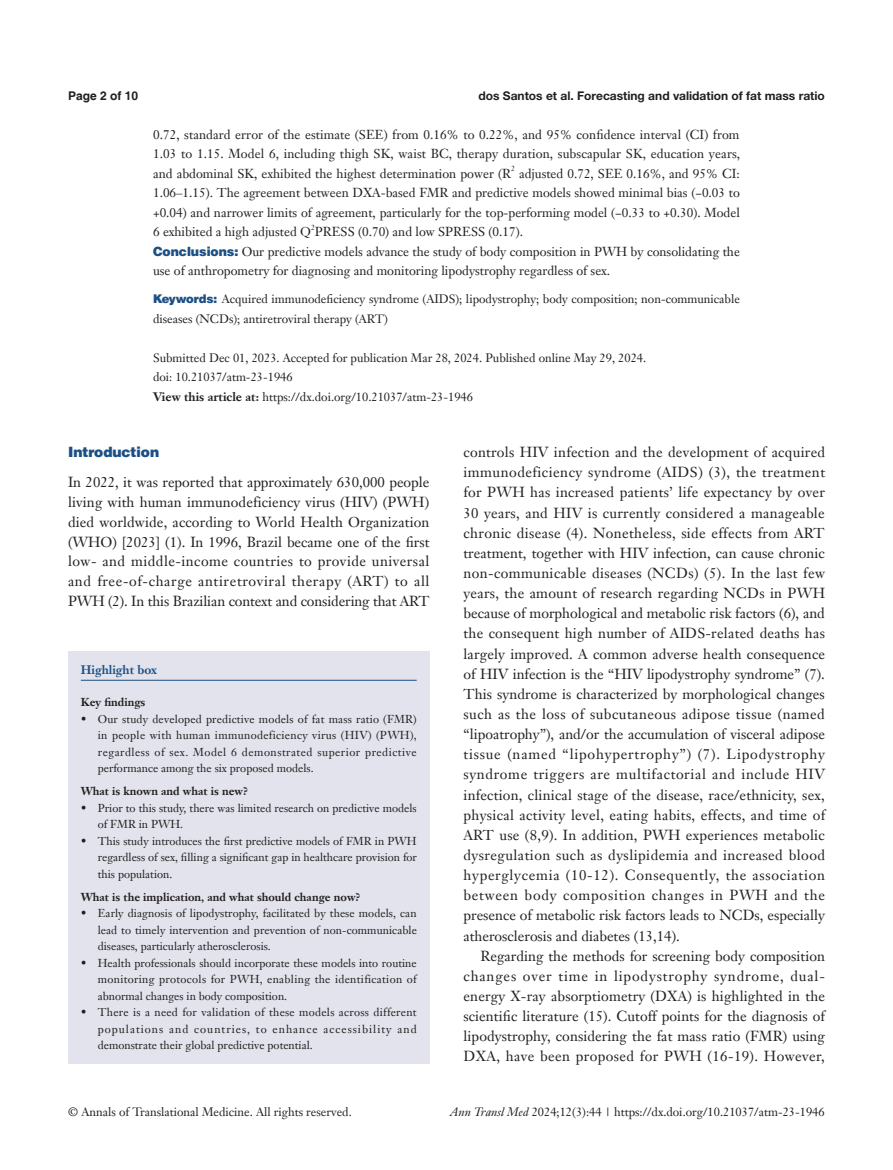
<style>
.page{position:relative;width:893px;height:1170px;background:#fff}
.page>*{position:absolute;margin:0;border:0;box-sizing:border-box;transform-origin:0 0}
.t1{font:14.25px/20.1px "Janson Text LT";color:#231f20;text-align:justify}
.t2{font:900 14.25px "Helvetica";color:#1c5085}
.t3{font:12.75px/19.5px "Janson Text LT";color:#231f20;text-align:justify}
.t4{font:12px/19.5px "Janson Text LT";color:#231f20}
.t5{font:700 12px "Helvetica Neue LT Pro";color:#231f20}
.t6{font:700 12px "Janson Text LT";color:#1c5085}
.t7{font:700 12px "Helvetica";color:#231f20}
.t8{font:11.25px/16.5px "Janson Text LT";color:#231f20;text-align:justify}
.t9{font:700 11.25px "Janson Text LT";color:#231f20}
.t10{font:7.5px "Janson Text LT";color:#231f20}
.s1{font-family:"Helvetica AME";color:#1c5085}
.s2{font-weight:700}
.s3{font-style:italic}
</style>
<div class="page">
<div style="left:68px;top:650px;width:361px;height:413px;background:#e2e3ec"></div>
<hr style="left:81px;top:679px;width:336px;height:1px;background:#1c5085">
<p class="t7" style="left:68px;top:88px;width:72px">Page 2 of 10</p>
<p class="t5" style="left:478px;top:88px;width:348px">dos Santos et al. Forecasting and validation of fat mass ratio</p>
<p class="t3" style="left:153px;top:124px;width:589px">0.72, standard error of the estimate (SEE) from 0.16% to 0.22%, and 95% confidence interval (CI) from 1.03 to 1.15. Model 6, including thigh SK, waist BC, therapy duration, subscapular SK, education years, and abdominal SK, exhibited the highest determination power (R</p>
<p class="t10" style="left:511px;top:164px;width:5px">2</p>
<p class="t3" style="left:153px;top:163px;width:588px;text-indent:366px">adjusted 0.72, SEE 0.16%, and 95% CI:<br>1.06–1.15). The agreement between DXA-based FMR and predictive models showed minimal bias (−0.03 to +0.04) and narrower limits of agreement, particularly for the top-performing model (−0.33 to +0.30). Model 6 exhibited a high adjusted Q PRESS (0.70) and low SPRESS (0.17).</p>
<p class="t10" style="left:311px;top:222px;width:5px">2</p>
<p class="t3" style="left:153px;top:241px;width:588px"><span class="s1">Conclusions:</span> Our predictive models advance the study of body composition in PWH by consolidating the use of anthropometry for diagnosing and monitoring lipodystrophy regardless of sex.</p>
<p class="t4" style="left:153px;top:289px;width:588px"><span class="s1">Keywords:</span> Acquired immunodeficiency syndrome (AIDS); lipodystrophy; body composition; non-communicable diseases (NCDs); antiretroviral therapy (ART)</p>
<p class="t4" style="left:153px;top:347px;width:495px">Submitted Dec 01, 2023. Accepted for publication Mar 28, 2024. Published online May 29, 2024. doi: 10.21037/atm-23-1946<br><span class="s2">View this article at:</span> https://dx.doi.org/10.21037/atm-23-1946</p>
<p class="t2" style="left:68px;top:443px;width:93px">Introduction</p>
<p class="t1" style="left:68px;top:472px;width:363px">In 2022, it was reported that approximately 630,000 people living with human immunodeficiency virus (HIV) (PWH) died worldwide, according to World Health Organization (WHO) [2023] (1). In 1996, Brazil became one of the first low- and middle-income countries to provide universal and free-of-charge antiretroviral therapy (ART) to all PWH (2). In this Brazilian context and considering that ART</p>
<p class="t6" style="left:81px;top:662px;width:78px">Highlight box</p>
<p class="t9" style="left:81px;top:695px;width:66px">Key findings</p>
<p class="t8" style="left:98px;top:710px;width:321px;text-indent:-17px">• Our study developed predictive models of fat mass ratio (FMR) in people with human immunodeficiency virus (HIV) (PWH), regardless of sex. Model 6 demonstrated superior predictive performance among the six proposed models.</p>
<p class="t9" style="left:81px;top:784px;width:169px">What is known and what is new?</p>
<p class="t8" style="left:98px;top:799px;width:320px;text-indent:-17px">• Prior to this study, there was limited research on predictive models of FMR in PWH.</p>
<p class="t8" style="left:98px;top:832px;width:321px;text-indent:-17px">• This study introduces the first predictive models of FMR in PWH regardless of sex, filling a significant gap in healthcare provision for this population.</p>
<p class="t9" style="left:81px;top:889px;width:281px">What is the implication, and what should change now?</p>
<p class="t8" style="left:98px;top:904px;width:321px;text-indent:-17px">• Early diagnosis of lipodystrophy, facilitated by these models, can lead to timely intervention and prevention of non-communicable diseases, particularly atherosclerosis.</p>
<p class="t8" style="left:98px;top:954px;width:320px;text-indent:-17px">• Health professionals should incorporate these models into routine monitoring protocols for PWH, enabling the identification of abnormal changes in body composition.</p>
<p class="t8" style="left:98px;top:1003px;width:320px;text-indent:-17px">• There is a need for validation of these models across different populations and countries, to enhance accessibility and demonstrate their global predictive potential.</p>
<p class="t1" style="left:463px;top:442px;width:363px">controls HIV infection and the development of acquired immunodeficiency syndrome (AIDS) (3), the treatment for PWH has increased patients’ life expectancy by over 30 years, and HIV is currently considered a manageable chronic disease (4). Nonetheless, side effects from ART treatment, together with HIV infection, can cause chronic non-communicable diseases (NCDs) (5). In the last few years, the amount of research regarding NCDs in PWH because of morphological and metabolic risk factors (6), and the consequent high number of AIDS-related deaths has largely improved. A common adverse health consequence of HIV infection is the “HIV lipodystrophy syndrome” (7).<br>This syndrome is characterized by morphological changes such as the loss of subcutaneous adipose tissue (named “lipoatrophy”), and/or the accumulation of visceral adipose tissue (named “lipohypertrophy”) (7). Lipodystrophy syndrome triggers are multifactorial and include HIV infection, clinical stage of the disease, race/ethnicity, sex, physical activity level, eating habits, effects, and time of ART use (8,9). In addition, PWH experiences metabolic dysregulation such as dyslipidemia and increased blood hyperglycemia (10-12). Consequently, the association between body composition changes in PWH and the presence of metabolic risk factors leads to NCDs, especially atherosclerosis and diabetes (13,14).</p>
<p class="t1" style="left:463px;top:945px;width:363px;text-indent:17px">Regarding the methods for screening body composition changes over time in lipodystrophy syndrome, dual&shy;energy X-ray absorptiometry (DXA) is highlighted in the scientific literature (15). Cutoff points for the diagnosis of lipodystrophy, considering the fat mass ratio (FMR) using DXA, have been proposed for PWH (16-19). However,</p>
<p class="t4" style="left:68px;top:1102px;width:285px">© Annals of Translational Medicine. All rights reserved.</p>
<p class="t4" style="left:450px;top:1102px;width:376px"><span class="s3">Ann Transl Med</span> 2024;12(3):44 | https://dx.doi.org/10.21037/atm-23-1946</p>
</div>
